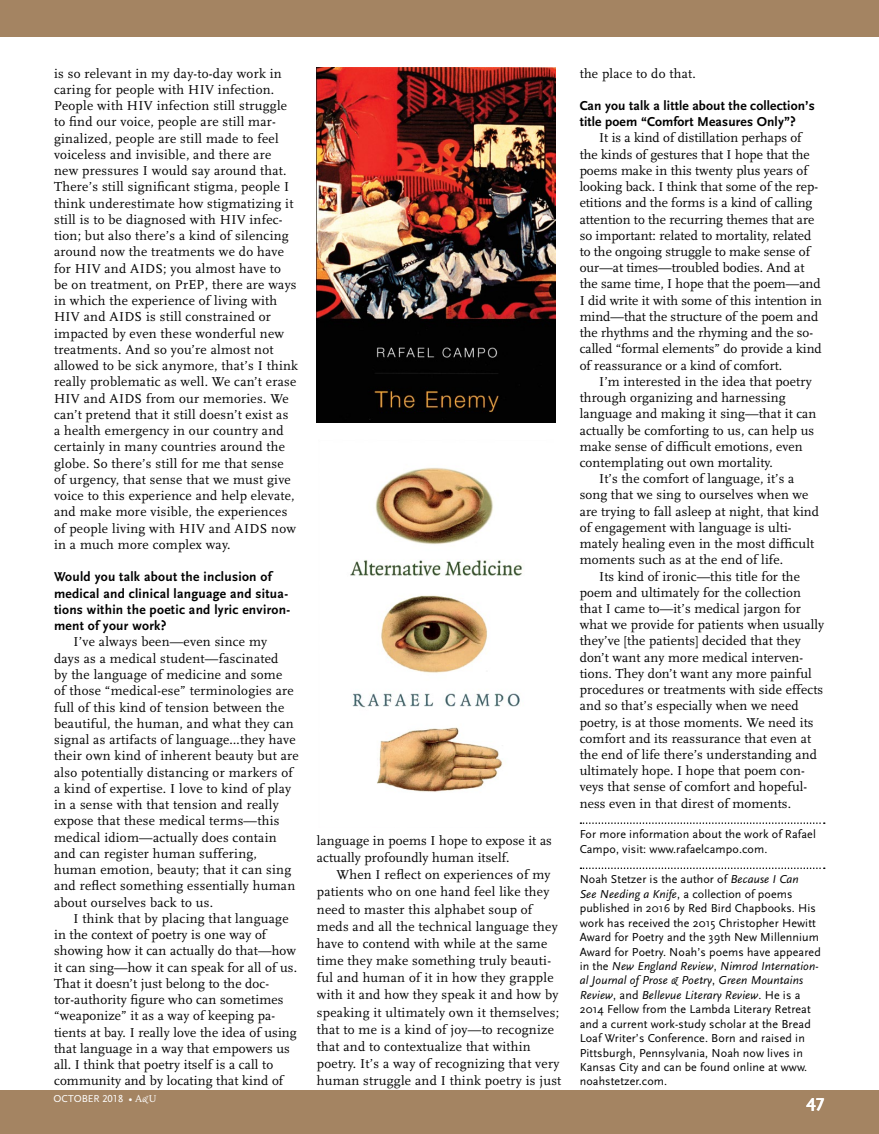
<style>
.page{position:relative;width:879px;height:1134px;background:#fff}
.page>*{position:absolute;margin:0;border:0;box-sizing:border-box;transform-origin:0 0}
.t1{font:700 18px "Scala Sans";color:#fff}
.t2{font:13.5px/16.2px "Scala";letter-spacing:.02em;color:#000}
.t3{font:13.5px/16.2px "Scala";color:#000}
.t4{font:700 13.5px/16.2px "Scala Sans";letter-spacing:.02em;color:#000}
.t5{font:12px/14.4px "Scala Sans";letter-spacing:.01em;color:#000}
.t6{font:10.5px "Scala Sans Caps";color:#fff}
.s1{font-family:"Minion Pro"}
.s2{font-family:"Scala Caps"}
.s3{font-family:"Scala";font-style:italic}
.s4{font-style:italic}
</style>
<div class="page">
<div style="left:0;top:1091px;width:878px;height:43px;background:#a48462"></div>
<svg style="left:580px;top:822px;width:244px;height:2px"></svg>
<svg style="left:580px;top:868px;width:244px;height:1px"></svg>
<img style="left:317px;top:68px;width:238px;height:355px">
<img style="left:350px;top:468px;width:172px;height:324px">
<div style="left:0;top:0;width:878px;height:36px;background:#a48462"></div>
<p class="t2" style="left:54px;top:65px;width:245px">is so relevant in my day-to-day work in caring for people with HIV infection.<br>People with HIV infection still struggle to find our voice, people are still mar&shy;ginalized, people are still made to feel voiceless and invisible, and there are new pressures I would say around that.<br>There’s still significant stigma, people I think underestimate how stigmatizing it still is to be diagnosed with HIV infec&shy;tion; but also there’s a kind of silencing around now the treatments we do have for HIV and AIDS; you almost have to<br>be on treatment, on PrEP, there are ways in which the experience of living with HIV and AIDS is still constrained or impacted by even these wonderful new treatments. And so you’re almost not allowed to be sick anymore, that’s I think really problematic as well. We can’t erase HIV and AIDS from our memories. We can’t pretend that it still doesn’t exist as<br>a health emergency in our country and certainly in many countries around the globe. So there’s still for me that sense of urgency, that sense that we must give voice to this experience and help elevate, and make more visible, the experiences of people living with HIV and AIDS now in a much more complex way.</p>
<p class="t4" style="left:54px;top:569px;width:237px">Would you talk about the inclusion of medical and clinical language and situa&shy;tions within the poetic and lyric environ&shy;ment of your work?</p>
<p class="t2" style="left:54px;top:634px;width:246px;text-indent:20px">I’ve always been—even since my<br>days as a medical student—fascinated<br>by the language of medicine and some<br>of those “medical-ese” terminologies are full of this kind of tension between the beautiful, the human, and what they can signal as artifacts of language…they have their own kind of inherent beauty but are also potentially distancing or markers of a kind of expertise. I love to kind of play in a sense with that tension and really expose that these medical terms—this medical idiom—actually does contain and can register human suffering, human emotion, beauty; that it can sing and reflect something essentially human about ourselves back to us.</p>
<p class="t2" style="left:54px;top:911px;width:244px;text-indent:20px">I think that by placing that language in the context of poetry is one way of showing how it can actually do that—how it can sing—how it can speak for all of us.<br>That it doesn’t just belong to the doc&shy;tor-authority figure who can sometimes “weaponize” it as a way of keeping pa&shy;tients at bay. I really love the idea of using that language in a way that empowers us all. I think that poetry itself is a call to community and by locating that kind of</p>
<p class="t6" style="left:54px;top:1093px;width:104px">OCTOBER 2018 <span class="s1">•</span> <span class="s2">A</span><span class="s3">&amp;</span><span class="s2">U</span></p>
<p class="t2" style="left:317px;top:832px;width:236px;line-height:17.2px">language in poems I hope to expose it as actually profoundly human itself.</p>
<p class="t2" style="left:317px;top:866px;width:246px;line-height:17.2px;text-indent:20px">When I reflect on experiences of my patients who on one hand feel like they need to master this alphabet soup of meds and all the technical language they have to contend with while at the same time they make something truly beauti&shy;ful and human of it in how they grapple with it and how they speak it and how by speaking it ultimately own it themselves; that to me is a kind of joy—to recognize that and to contextualize that within poetry. It’s a way of recognizing that very human struggle and I think poetry is just</p>
<p class="t2" style="left:579px;top:65px;width:118px">the place to do that.</p>
<p class="t4" style="left:579px;top:98px;width:236px">Can you talk a little about the collection’s title poem “Comfort Measures Only”?</p>
<p class="t3" style="left:579px;top:130px;width:244px;text-indent:20px">It is a kind of distillation perhaps of the kinds of gestures that I hope that the poems make in this twenty plus years of looking back. I think that some of the rep&shy;etitions and the forms is a kind of calling attention to the recurring themes that are so important: related to mortality, related to the ongoing struggle to make sense of our—at times—troubled bodies. And at the same time, I hope that the poem—and I did write it with some of this intention in mind—that the structure of the poem and the rhythms and the rhyming and the so&shy;called “formal elements” do provide a kind of reassurance or a kind of comfort.</p>
<p class="t2" style="left:599px;top:374px;width:214px">I’m interested in the idea that poetry</p>
<p class="t2" style="left:579px;top:390px;width:207px">through organizing and harnessing</p>
<p class="t2" style="left:579px;top:406px;width:238px">language and making it sing—that it can</p>
<p class="t2" style="left:579px;top:422px;width:236px">actually be comforting to us, can help us</p>
<p class="t2" style="left:579px;top:438px;width:224px">make sense of difficult emotions, even</p>
<p class="t2" style="left:579px;top:455px;width:195px">contemplating out own mortality.</p>
<p class="t2" style="left:599px;top:471px;width:196px">It’s the comfort of language, it’s a</p>
<p class="t2" style="left:579px;top:487px;width:230px">song that we sing to ourselves when we</p>
<p class="t2" style="left:579px;top:503px;width:241px">are trying to fall asleep at night, that kind</p>
<p class="t2" style="left:579px;top:520px;width:213px">of engagement with language is ulti-</p>
<p class="t2" style="left:579px;top:536px;width:236px">mately healing even in the most difficult</p>
<p class="t2" style="left:579px;top:552px;width:205px">moments such as at the end of life.</p>
<p class="t2" style="left:599px;top:568px;width:202px">Its kind of ironic—this title for the</p>
<p class="t2" style="left:579px;top:585px;width:222px">poem and ultimately for the collection</p>
<p class="t2" style="left:579px;top:601px;width:222px">that I came to—it’s medical jargon for</p>
<p class="t2" style="left:579px;top:617px;width:246px">what we provide for patients when usually</p>
<p class="t2" style="left:579px;top:633px;width:222px">they’ve [the patients] decided that they</p>
<p class="t2" style="left:579px;top:649px;width:225px">don’t want any more medical interven-</p>
<p class="t2" style="left:579px;top:666px;width:233px">tions. They don’t want any more painful</p>
<p class="t2" style="left:579px;top:682px;width:245px">procedures or treatments with side effects</p>
<p class="t2" style="left:579px;top:698px;width:220px">and so that’s especially when we need</p>
<p class="t2" style="left:579px;top:714px;width:235px">poetry, is at those moments. We need its</p>
<p class="t2" style="left:579px;top:731px;width:233px">comfort and its reassurance that even at</p>
<p class="t2" style="left:579px;top:747px;width:238px">the end of life there’s understanding and</p>
<p class="t2" style="left:579px;top:763px;width:226px">ultimately hope. I hope that poem con-</p>
<p class="t2" style="left:579px;top:779px;width:229px">veys that sense of comfort and hopeful-</p>
<p class="t2" style="left:579px;top:795px;width:213px">ness even in that direst of moments.</p>
<p class="t5" style="left:579px;top:827px;width:237px">For more information about the work of Rafael<br>Campo, visit: www.rafaelcampo.com.</p>
<p class="t5" style="left:579px;top:873px;width:242px">Noah Stetzer is the author of <span class="s4">Because I Can<br>See Needing a Knife</span>, a collection of poems published in 2016 by Red Bird Chapbooks. His work has received the 2015 Christopher Hewitt Award for Poetry and the 39th New Millennium Award for Poetry. Noah’s poems have appeared in the <span class="s4">New England Review</span>, <span class="s4">Nimrod Internation&shy;al Journal of Prose &amp; Poetry</span>, <span class="s4">Green Mountains Review</span>, and <span class="s4">Bellevue Literary Review</span>. He is a 2014 Fellow from the Lambda Literary Retreat and a current work-study scholar at the Bread Loaf Writer’s Conference. Born and raised in Pittsburgh, Pennsylvania, Noah now lives in Kansas City and can be found online at www. noahstetzer.com.</p>
<h1 class="t1" style="left:806px;top:1091px;width:19px">47</h1>
</div>
